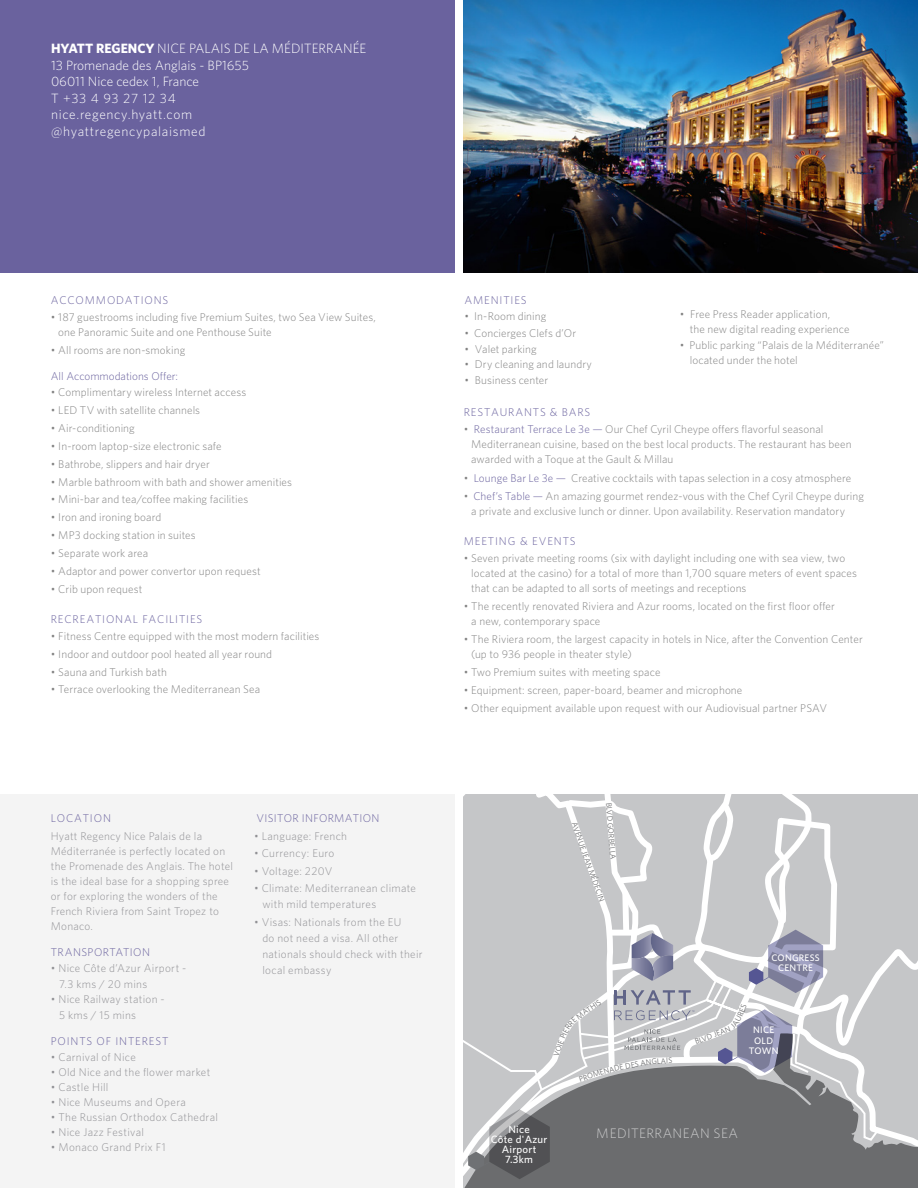
<style>
.page{position:relative;width:918px;height:1188px;background:#fff}
.page>*{position:absolute;margin:0;border:0;box-sizing:border-box;transform-origin:0 0}
.t1{font:300 13.8px "Whitney";letter-spacing:.025em;color:#fff}
.t2{font:300 13.5px/16.5px "Whitney";color:#fff}
.t3{font:300 11.25px/15px "Whitney";letter-spacing:.01em;color:#838383}
.t4{font:300 11.25px/15px "Whitney";letter-spacing:.025em;color:#919195}
.t5{font:300 11.25px "Whitney";letter-spacing:.075em;color:#6a629e}
.t6{font:300 11.25px "Whitney";color:#6a629e}
.t7{font:300 11.25px "Whitney";letter-spacing:.025em;color:#6a629e}
.t8{font:300 11.25px "Whitney";letter-spacing:.04em;color:#6a629e}
.t9{font:500 10.65px/9.9px "Whitney";letter-spacing:.025em;color:#fff;text-align:center}
.t10{font:500 9.45px/10.8px "Whitney";letter-spacing:.025em;color:#fff;text-align:center}
.t11{font:7.95px "Whitney";color:#6b6c6e}
.s1{font-weight:700}
.s2{color:#6a629e}
</style>
<div class="page">
<div style="left:0;top:0;width:455px;height:272px;background:#6a629e"></div>
<img style="left:463px;top:0;width:455px;height:272px">
<div style="left:0;top:794px;width:455px;height:394px;background:#f4f4f4"></div>
<svg style="left:463px;top:794px;width:455px;height:394px;background:#b2b3b6"></svg>
<p class="t2" style="left:51px;top:40px;width:317px"><span class="s1">HYATT REGENCY</span> NICE PALAIS DE LA MÉDITERRANÉE<br>13 Promenade des Anglais - BP1655<br>06011 Nice cedex 1, France<br>T +33 4 93 27 12 34<br>nice.regency.hyatt.com<br>@hyattregencypalaismed</p>
<p class="t5" style="left:51px;top:293px;width:119px">ACCOMMODATIONS</p>
<p class="t3" style="left:58px;top:309px;width:319px;text-indent:-8px">• 187 guestrooms including five Premium Suites, two Sea View Suites, one Panoramic Suite and one Penthouse Suite</p>
<p class="t3" style="left:51px;top:342px;width:136px">• All rooms are non-smoking</p>
<p class="t6" style="left:51px;top:368px;width:129px">All Accommodations Offer:</p>
<p class="t3" style="left:51px;top:384px;width:197px">• Complimentary wireless Internet access</p>
<p class="t3" style="left:51px;top:402px;width:151px">• LED TV with satellite channels</p>
<p class="t3" style="left:51px;top:420px;width:86px">• Air-conditioning</p>
<p class="t3" style="left:51px;top:438px;width:172px">• In-room laptop-size electronic safe</p>
<p class="t3" style="left:51px;top:456px;width:161px">• Bathrobe, slippers and hair dryer</p>
<p class="t3" style="left:51px;top:474px;width:243px">• Marble bathroom with bath and shower amenities</p>
<p class="t3" style="left:51px;top:492px;width:199px">• Mini-bar and tea/coffee making facilities</p>
<p class="t3" style="left:51px;top:510px;width:112px">• Iron and ironing board</p>
<p class="t3" style="left:51px;top:527px;width:146px">• MP3 docking station in suites</p>
<p class="t3" style="left:51px;top:545px;width:99px">• Separate work area</p>
<p class="t3" style="left:51px;top:563px;width:212px">• Adaptor and power convertor upon request</p>
<p class="t3" style="left:51px;top:581px;width:93px">• Crib upon request</p>
<p class="t5" style="left:51px;top:612px;width:153px">RECREATIONAL FACILITIES</p>
<p class="t3" style="left:51px;top:628px;width:270px">• Fitness Centre equipped with the most modern facilities</p>
<p class="t3" style="left:51px;top:646px;width:223px">• Indoor and outdoor pool heated all year round</p>
<p class="t3" style="left:51px;top:664px;width:118px">• Sauna and Turkish bath</p>
<p class="t3" style="left:51px;top:682px;width:211px">• Terrace overlooking the Mediterranean Sea</p>
<p class="t5" style="left:51px;top:811px;width:62px">LOCATION</p>
<p class="t4" style="left:51px;top:828px;width:184px">Hyatt Regency Nice Palais de la<br>Méditerranée is perfectly located on the Promenade des Anglais. The hotel is the ideal base for a shopping spree or for exploring the wonders of the<br>French Riviera from Saint Tropez to<br>Monaco.</p>
<p class="t8" style="left:51px;top:945px;width:101px">TRANSPORTATION</p>
<p class="t4" style="left:59px;top:960px;width:129px;line-height:15.6px;text-indent:-8px">• Nice Côte d’Azur Airport -<br>7.3 kms / 20 mins</p>
<p class="t4" style="left:59px;top:991px;width:107px;line-height:15.6px;text-indent:-8px">• Nice Railway station -<br>5 kms / 15 mins</p>
<p class="t5" style="left:51px;top:1034px;width:119px">POINTS OF INTEREST</p>
<p class="t4" style="left:51px;top:1050px;width:87px">• Carnival of Nice</p>
<p class="t4" style="left:51px;top:1065px;width:161px">• Old Nice and the flower market</p>
<p class="t4" style="left:51px;top:1080px;width:59px">• Castle Hill</p>
<p class="t4" style="left:51px;top:1095px;width:137px">• Nice Museums and Opera</p>
<p class="t4" style="left:51px;top:1109px;width:169px">• The Russian Orthodox Cathedral</p>
<p class="t4" style="left:51px;top:1124px;width:95px">• Nice Jazz Festival</p>
<p class="t4" style="left:51px;top:1139px;width:116px">• Monaco Grand Prix F1</p>
<p class="t7" style="left:257px;top:811px;width:124px">VISITOR INFORMATION</p>
<p class="t4" style="left:254px;top:828px;width:95px">• Language: French</p>
<p class="t4" style="left:254px;top:845px;width:82px">• Currency: Euro</p>
<p class="t4" style="left:254px;top:863px;width:80px">• Voltage: 220V</p>
<p class="t4" style="left:262px;top:880px;width:155px;line-height:16px;text-indent:-8px">• Climate: Mediterranean climate with mild temperatures</p>
<p class="t4" style="left:262px;top:914px;width:162px;line-height:16px;text-indent:-8px">• Visas: Nationals from the EU<br>do not need a visa. All other nationals should check with their local embassy</p>
<p class="t5" style="left:464px;top:292px;width:17px">Amenities</p>
<p class="t3" style="left:464px;top:308px;width:83px">• In-Room dining</p>
<p class="t3" style="left:464px;top:325px;width:113px">• Concierges Clefs d’Or</p>
<p class="t3" style="left:464px;top:341px;width:74px">• Valet parking</p>
<p class="t3" style="left:464px;top:357px;width:129px">• Dry cleaning and laundry</p>
<p class="t3" style="left:464px;top:372px;width:85px">• Business center</p>
<p class="t3" style="left:690px;top:307px;width:161px;text-indent:-10px">• Free Press Reader application,<br>the new digital reading experience</p>
<p class="t3" style="left:690px;top:337px;width:196px;text-indent:-10px">• Public parking “Palais de la Méditerranée” located under the hotel</p>
<p class="t5" style="left:464px;top:404px;width:128px">RESTAURANTS &amp; BARS</p>
<p class="t3" style="left:471px;top:422px;width:382px;text-indent:-8px">• <span class="s2">Restaurant Terrace Le 3e —</span> Our Chef Cyril Cheype offers flavorful seasonal<br>Mediterranean cuisine, based on the best local products. The restaurant has been awarded with a Toque at the Gault &amp; Millau</p>
<p class="t3" style="left:464px;top:470px;width:389px">• <span class="s2">Lounge Bar Le 3e —</span> Creative cocktails with tapas selection in a cosy atmosphere</p>
<p class="t3" style="left:471px;top:488px;width:394px;text-indent:-8px">• <span class="s2">Chef’s Table —</span> An amazing gourmet rendez-vous with the Chef Cyril Cheype during a private and exclusive lunch or dinner. Upon availability. Reservation mandatory</p>
<p class="t5" style="left:464px;top:533px;width:112px">MEETING &amp; EVeNTs</p>
<p class="t3" style="left:471px;top:550px;width:387px;text-indent:-8px">• Seven private meeting rooms (six with daylight including one with sea view, two located at the casino) for a total of more than 1,700 square meters of event spaces that can be adapted to all sorts of meetings and receptions</p>
<p class="t3" style="left:471px;top:598px;width:365px;line-height:15.8px;text-indent:-8px">• The recently renovated Riviera and Azur rooms, located on the first floor offer a new, contemporary space</p>
<p class="t3" style="left:471px;top:632px;width:393px;text-indent:-8px">• The Riviera room, the largest capacity in hotels in Nice, after the Convention Center (up to 936 people in theater style)</p>
<p class="t3" style="left:464px;top:664px;width:198px">• Two Premium suites with meeting space</p>
<p class="t3" style="left:464px;top:682px;width:280px">• Equipment: screen, paper-board, beamer and microphone</p>
<p class="t3" style="left:464px;top:700px;width:365px">• Other equipment available upon request with our Audiovisual partner PSAV</p>
<p class="t11" style="left:614px;top:802px;width:58px;rotate:85deg">BLVD GORBELLA</p>
<p class="t11" style="left:579px;top:820px;width:50px;rotate:71deg">AVENUE JEAN</p>
<p class="t11" style="left:596px;top:868px;width:35px;rotate:70deg">MÉDECIN</p>
<p class="t11" style="left:693px;top:1037px;width:34px;rotate:-21deg">BLVD JEA</p>
<p class="t10" style="left:771px;top:952px;width:50px">CONGRESS<br>CENTRE</p>
<p class="t10" style="left:749px;top:1024px;width:31px">NICE<br>OLD<br>TOWN</p>
<p class="t9" style="left:508px;top:1125px;width:23px">Nice</p>
<p class="t1" style="left:597px;top:1124px;width:143px">MEDITERRANEAN SEA</p>
<p class="t9" style="left:491px;top:1134px;width:58px">Côte d'Azur<br>Airport<br>7.3km</p>
</div>
